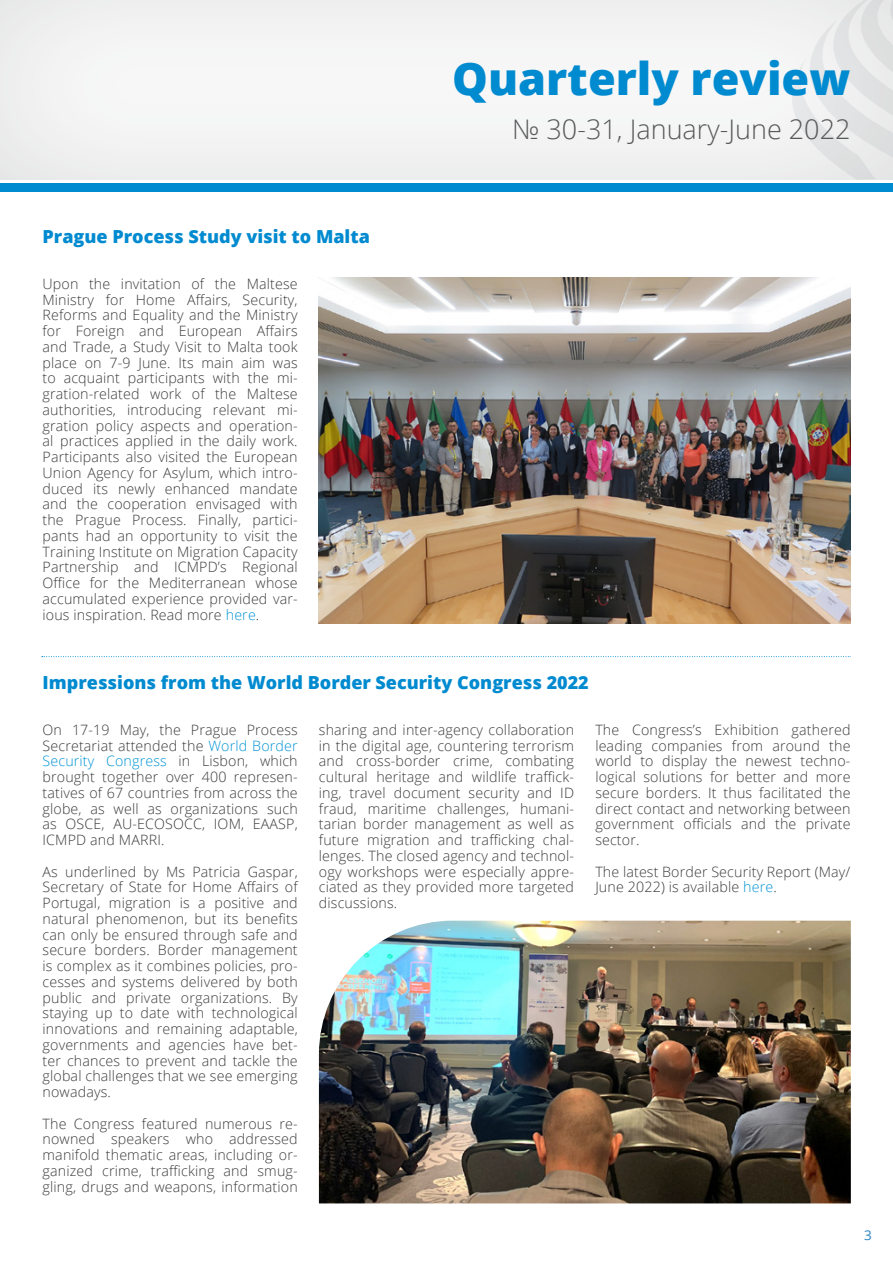
<style>
.page{position:relative;width:893px;height:1263px;background:#fff}
.page>*{position:absolute;margin:0;border:0;box-sizing:border-box;transform-origin:0 0}
.t1{font:800 45px "Open Sans";color:#008ad0}
.t2{font:300 27px "Open Sans";color:#58595b}
.t3{font:800 18px "Open Sans";color:#008ad0}
.t4{font:300 14.25px/15.8px "Open Sans";letter-spacing:.01em;color:#3b3b3a;text-align:justify}
.t5{font:13.5px "Open Sans";color:#2883c5}
.s1{color:#0094d6}
</style>
<div class="page">
<div style="left:0;top:183px;width:893px;height:9px;background:#008ad0"></div>
<svg style="left:790px;top:0;width:103px;height:180px"></svg>
<img style="left:319px;top:278px;width:531px;height:345px">
<img style="left:319px;top:921px;width:532px;height:282px">
<svg style="left:42px;top:656px;width:809px;height:1px"></svg>
<h1 class="t1" style="left:452px;top:44px;width:400px">Quarterly review</h1>
<h2 class="t2" style="left:512px;top:110px;width:340px">№ 30-31, January-June 2022</h2>
<p class="t3" style="left:43px;top:222px;width:329px">Prague Process Study visit to Malta</p>
<p class="t4" style="left:43px;top:275px;width:257px">Upon the invitation of the Maltese Ministry for Home Affairs, Security, Reforms and Equality and the Ministry for Foreign and European Affairs and Trade, a Study Visit to Malta took place on 7-9 June. Its main aim was to acquaint participants with the mi&shy;gration-related work of the Maltese authorities, introducing relevant mi&shy;gration policy aspects and operation&shy;al practices applied in the daily work.<br>Participants also visited the European Union Agency for Asylum, which intro&shy;duced its newly enhanced mandate and the cooperation envisaged with the Prague Process. Finally, partici&shy;pants had an opportunity to visit the Training Institute on Migration Capacity Partnership and ICMPD’s Regional Office for the Mediterranean whose accumulated experience provided var&shy;ious inspiration. Read more <span class="s1">here</span>.</p>
<p class="t3" style="left:43px;top:668px;width:548px">Impressions from the World Border Security Congress 2022</p>
<p class="t4" style="left:43px;top:721px;width:257px">On 17-19 May, the Prague Process Secretariat attended the <span class="s1">World Border Security Congress</span> in Lisbon, which brought together over 400 represen&shy;tatives of 67 countries from across the globe, as well as organizations such as OSCE, AU-ECOSOCC, IOM, EAASP, ICMPD and MARRI.</p>
<p class="t4" style="left:43px;top:863px;width:257px">As underlined by Ms Patricia Gaspar, Secretary of State for Home Affairs of Portugal, migration is a positive and natural phenomenon, but its benefits can only be ensured through safe and secure borders. Border management is complex as it combines policies, pro&shy;cesses and systems delivered by both public and private organizations. By staying up to date with technological innovations and remaining adaptable, governments and agencies have bet&shy;ter chances to prevent and tackle the global challenges that we see emerging nowadays.</p>
<p class="t4" style="left:43px;top:1115px;width:257px">The Congress featured numerous re&shy;nowned speakers who addressed manifold thematic areas, including or&shy;ganized crime, trafficking and smug&shy;gling, drugs and weapons, information</p>
<p class="t4" style="left:319px;top:721px;width:257px">sharing and inter-agency collaboration in the digital age, countering terrorism and cross-border crime, combating cultural heritage and wildlife traffick&shy;ing, travel document security and ID fraud, maritime challenges, humani&shy;tarian border management as well as future migration and trafficking chal&shy;lenges. The closed agency and technol&shy;ogy workshops were especially appre&shy;ciated as they provided more targeted discussions.</p>
<p class="t4" style="left:595px;top:721px;width:257px">The Congress’s Exhibition gathered leading companies from around the world to display the newest techno&shy;logical solutions for better and more secure borders. It thus facilitated the direct contact and networking between government officials and the private sector.</p>
<p class="t4" style="left:595px;top:863px;width:257px">The latest Border Security Report (May/<br>June 2022) is available <span class="s1">here</span>.</p>
<p class="t5" style="left:864px;top:1226px;width:9px">3</p>
</div>
